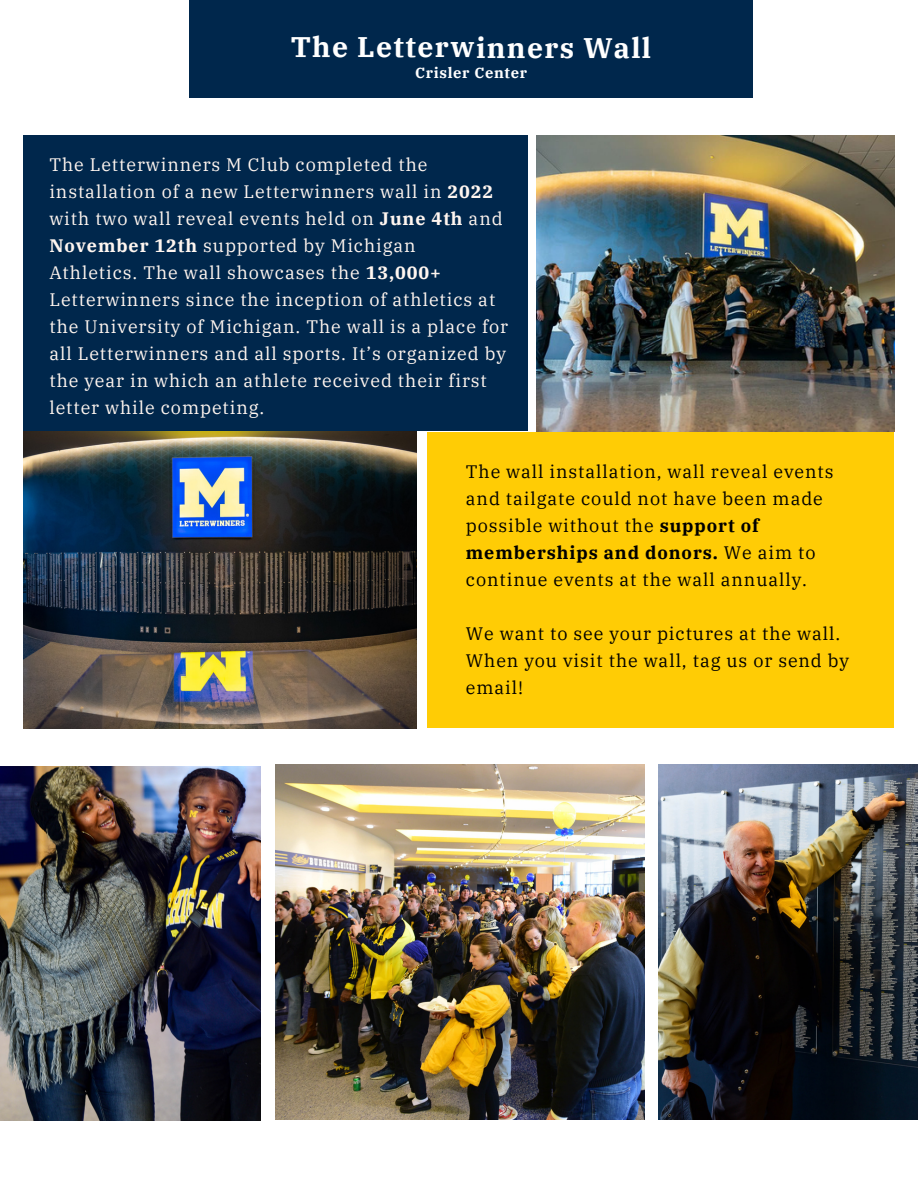
<style>
.page{position:relative;width:918px;height:1188px;background:#fff}
.page>*{position:absolute;margin:0;border:0;box-sizing:border-box;transform-origin:0 0}
.t1{font:700 28.35px "IBM Plex Serif";letter-spacing:.045em;color:#fff}
.t2{font:18px/27px "IBM Plex Serif";letter-spacing:.05em;color:#fff6f0}
.t3{font:18px/27px "IBM Plex Serif";letter-spacing:.05em;color:#000}
.t4{font:700 14.85px "IBM Plex Serif";letter-spacing:.045em;color:#fff}
.s1{font-weight:700}
</style>
<div class="page">
<div style="left:189px;top:0;width:564px;height:98px;background:#00274c"></div>
<img style="left:24px;top:431px;width:392px;height:297px">
<div style="left:24px;top:135px;width:504px;height:296px;background:#00274c"></div>
<img style="left:537px;top:135px;width:357px;height:296px">
<div style="left:427px;top:432px;width:467px;height:296px;background:#ffcc05"></div>
<img style="left:0;top:766px;width:261px;height:355px">
<img style="left:658px;top:765px;width:260px;height:354px">
<img style="left:275px;top:765px;width:369px;height:354px">
<p class="t1" style="left:291px;top:28px;width:362px">The Letterwinners Wall</p>
<p class="t4" style="left:415px;top:62px;width:114px">Crisler Center</p>
<p class="t2" style="left:49px;top:151px;width:460px">The Letterwinners M Club completed the installation of a new Letterwinners wall in <span class="s1">2022 </span>with two wall reveal events held on <span class="s1">June 4th</span> and <span class="s1">November 12th</span> supported by Michigan Athletics. The wall showcases the <span class="s1">13,000+ </span>Letterwinners since the inception of athletics at the University of Michigan. The wall is a place for all Letterwinners and all sports. It’s organized by the year in which an athlete received their first letter while competing.</p>
<p class="t3" style="left:466px;top:458px;width:369px">The wall installation, wall reveal events and tailgate could not have been made possible without the <span class="s1">support of memberships and donors.</span> We aim to continue events at the wall annually.</p>
<p class="t3" style="left:466px;top:620px;width:385px">We want to see your pictures at the wall.<br>When you visit the wall, tag us or send by email!</p>
</div>
